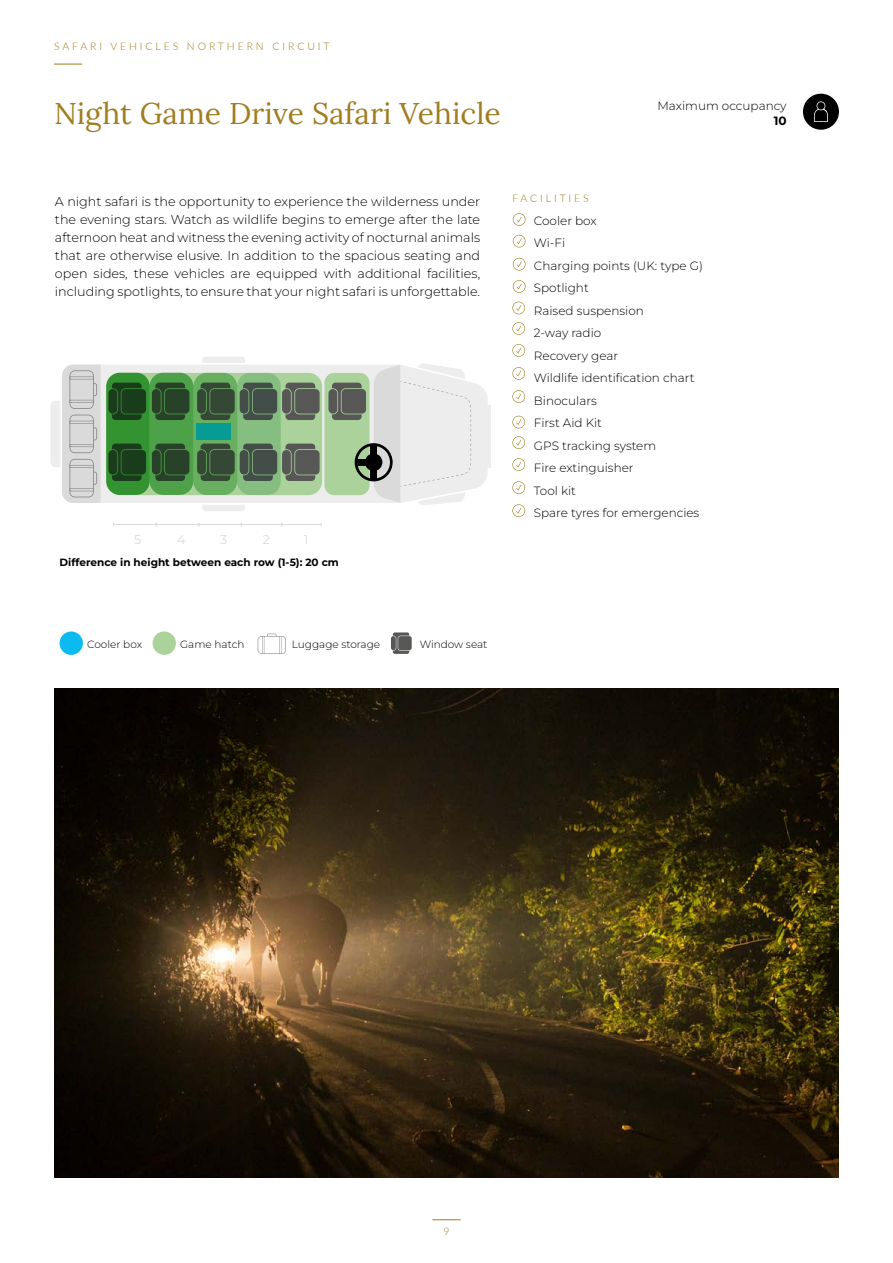
<style>
.page{position:relative;width:893px;height:1263px;background:#fff}
.page>*{position:absolute;margin:0;border:0;box-sizing:border-box;transform-origin:0 0}
.t1{font:30px "Lora";color:#a17d20}
.t2{font:300 12.75px/18px "Montserrat";color:#000;text-align:justify}
.t3{font:12.75px "Montserrat";color:#dadada}
.t4{font:300 12px/22.5px "Montserrat";color:#000}
.t5{font:700 12px "Montserrat";color:#000}
.t6{font:300 10.5px "Montserrat";color:#000}
.t7{font:700 10.5px "Montserrat";color:#000}
.t8{font:300 10.5px "Lato";letter-spacing:.275em;color:#a17d20}
</style>
<div class="page">
<svg style="left:54px;top:64px;width:28px;height:1px"></svg>
<svg style="left:432px;top:1219px;width:29px;height:1px"></svg>
<svg style="left:513px;top:213px;width:12px;height:13px"></svg>
<svg style="left:513px;top:235px;width:12px;height:12px"></svg>
<svg style="left:513px;top:258px;width:12px;height:13px"></svg>
<svg style="left:513px;top:280px;width:12px;height:13px"></svg>
<svg style="left:512px;top:302px;width:13px;height:12px"></svg>
<svg style="left:512px;top:416px;width:13px;height:12px"></svg>
<svg style="left:512px;top:367px;width:13px;height:13px"></svg>
<svg style="left:512px;top:481px;width:13px;height:13px"></svg>
<svg style="left:512px;top:322px;width:13px;height:13px"></svg>
<svg style="left:512px;top:436px;width:13px;height:13px"></svg>
<svg style="left:512px;top:390px;width:13px;height:13px"></svg>
<svg style="left:512px;top:504px;width:13px;height:13px"></svg>
<svg style="left:512px;top:344px;width:13px;height:13px"></svg>
<svg style="left:512px;top:458px;width:13px;height:13px"></svg>
<div style="left:803px;top:94px;width:36px;height:36px;background:#000;border-radius:50%"></div>
<svg style="left:814px;top:101px;width:14px;height:21px"></svg>
<img style="left:54px;top:689px;width:785px;height:489px">
<div style="left:60px;top:631px;width:23px;height:24px;background:#0bbbef;border-radius:50%"></div>
<div style="left:153px;top:631px;width:23px;height:24px;background:#aad29a;border-radius:50%"></div>
<svg style="left:258px;top:634px;width:28px;height:20px"></svg>
<svg style="left:393px;top:632px;width:16px;height:22px"></svg>
<div style="left:398px;top:636px;width:14px;height:14px;background:#575756;border-radius:2px"></div>
<div style="left:391px;top:636px;width:5px;height:14px;background:#575756;border-radius:2px"></div>
<hr style="left:156px;top:524px;width:43px;height:1px;background:#dadada">
<hr style="left:199px;top:524px;width:43px;height:1px;background:#dadada">
<hr style="left:241px;top:524px;width:41px;height:1px;background:#dadada">
<hr style="left:282px;top:524px;width:39px;height:1px;background:#dadada">
<hr style="left:114px;top:524px;width:42px;height:1px;background:#dadada">
<svg style="left:101px;top:365px;width:231px;height:138px;background:#ebeceb"></svg>
<div style="left:324px;top:373px;width:46px;height:122px;background:#aad29a;border-radius:10px"></div>
<div style="left:106px;top:373px;width:216px;height:122px;background:#aad29a;border-radius:14px"></div>
<hr style="left:488px;top:405px;width:3px;height:62px;background:#ededed">
<svg style="left:202px;top:357px;width:43px;height:6px"></svg>
<svg style="left:202px;top:505px;width:43px;height:6px"></svg>
<div style="left:328px;top:389px;width:9px;height:25px;background:#575756;border-radius:4px"></div>
<svg style="left:285px;top:444px;width:30px;height:37px"></svg>
<div style="left:295px;top:450px;width:25px;height:25px;background:#575756;border-radius:4px"></div>
<div style="left:282px;top:450px;width:9px;height:25px;background:#575756;border-radius:4px"></div>
<svg style="left:285px;top:383px;width:30px;height:37px"></svg>
<div style="left:295px;top:389px;width:25px;height:25px;background:#575756;border-radius:4px"></div>
<div style="left:282px;top:389px;width:9px;height:25px;background:#575756;border-radius:4px"></div>
<svg style="left:332px;top:364px;width:156px;height:141px"></svg>
<div style="left:370px;top:466px;width:7px;height:14px;background:#000"></div>
<div style="left:356px;top:459px;width:14px;height:6px;background:#000"></div>
<div style="left:370px;top:444px;width:7px;height:14px;background:#000"></div>
<svg style="left:50px;top:365px;width:51px;height:138px"></svg>
<svg style="left:237px;top:373px;width:44px;height:122px;background:#678a67"></svg>
<svg style="left:193px;top:373px;width:44px;height:122px;background:#457d52"></svg>
<svg style="left:150px;top:373px;width:43px;height:122px;background:#3b7439"></svg>
<svg style="left:106px;top:373px;width:44px;height:122px;background:#286b28"></svg>
<p class="t8" style="left:54px;top:39px;width:277px">SAFARI VEHICLES NORTHERN CIRCUIT</p>
<h1 class="t1" style="left:54px;top:90px;width:448px">Night Game Drive Safari Vehicle</h1>
<p class="t4" style="left:657px;top:94px;width:131px">Maximum occupancy</p>
<p class="t5" style="left:774px;top:113px;width:14px">10</p>
<p class="t2" style="left:55px;top:192px;width:427px">A night safari is the opportunity to experience the wilderness under</p>
<p class="t8" style="left:512px;top:191px;width:78px">FACILITIES</p>
<p class="t2" style="left:55px;top:210px;width:427px">the evening stars. Watch as wildlife begins to emerge after the late afternoon heat and witness the evening activity of nocturnal animals that are otherwise elusive. In addition to the spacious seating and open sides, these vehicles are equipped with additional facilities, including spotlights, to ensure that your night safari is unforgettable.</p>
<p class="t4" style="left:534px;top:209px;width:170px">Cooler box<br>Wi-Fi<br>Charging points (UK: type G)<br>Spotlight<br>Raised suspension<br>2-way radio<br>Recovery gear<br>Wildlife identification chart<br>Binoculars<br>First Aid Kit<br>GPS tracking system<br>Fire extinguisher<br>Tool kit<br>Spare tyres for emergencies</p>
<p class="t3" style="left:134px;top:531px;width:9px">5</p>
<p class="t3" style="left:177px;top:531px;width:10px">4</p>
<p class="t3" style="left:220px;top:531px;width:9px">3</p>
<p class="t3" style="left:263px;top:531px;width:9px">2</p>
<p class="t3" style="left:304px;top:531px;width:6px">1</p>
<p class="t7" style="left:60px;top:555px;width:281px">Difference in height between each row (1-5): 20 cm</p>
<p class="t6" style="left:87px;top:638px;width:56px">Cooler box</p>
<p class="t6" style="left:180px;top:638px;width:66px">Game hatch</p>
<p class="t6" style="left:292px;top:638px;width:90px">Luggage storage</p>
<p class="t6" style="left:420px;top:638px;width:69px">Window seat</p>
<p class="t8" style="left:443px;top:1224px;width:8px">9</p>
</div>
